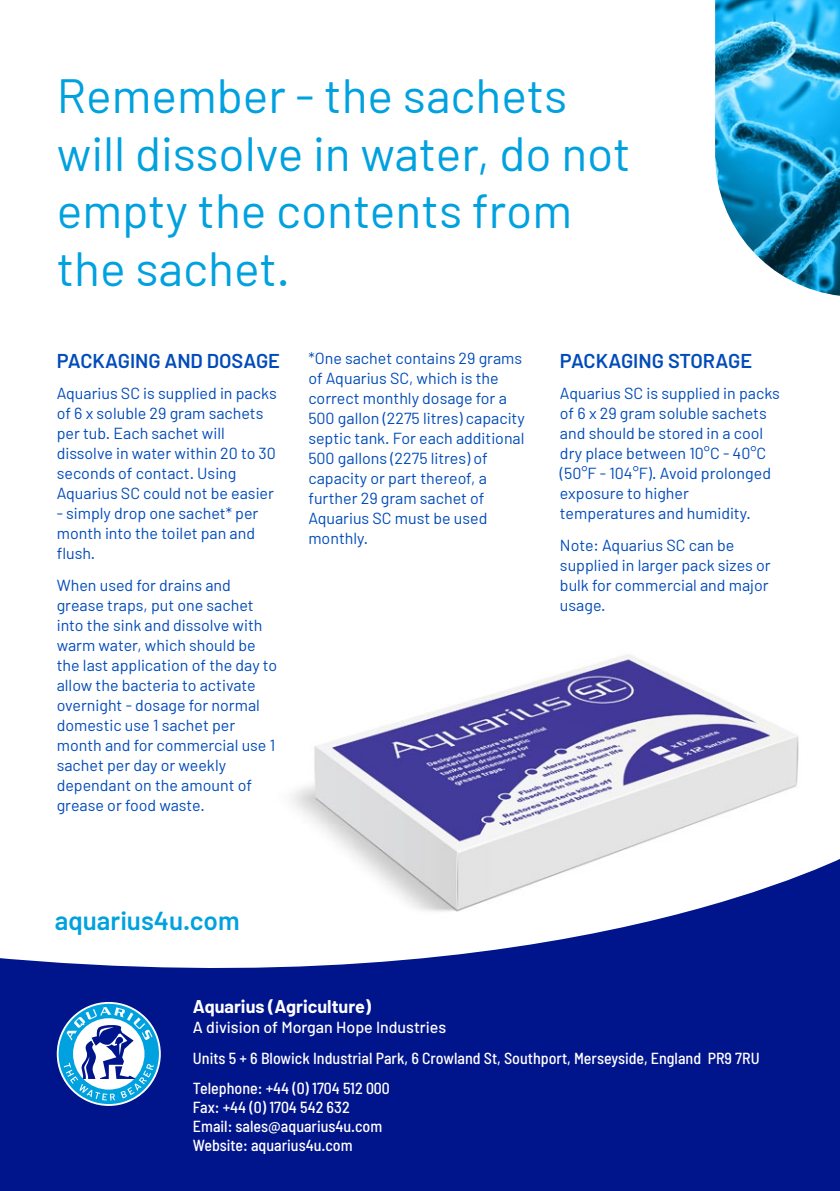
<style>
.page{position:relative;width:840px;height:1191px;background:#fff}
.page>*{position:absolute;margin:0;border:0;box-sizing:border-box;transform-origin:0 0}
.t1{font:48px/57.6px "Barlow";color:#00a1df}
.t2{font:600 26px "Barlow";color:#00a1df}
.t3{font:600 20px "Barlow";color:#004bba}
.t4{font:700 18px "Barlow";color:#fff}
.t5{font:16px/20px "Barlow";color:#004bba}
.t6{font:500 semi-condensed 16px "Barlow";color:#fff}
.t7{font:500 16px "Barlow";color:#fff}
</style>
<div class="page">
<img style="left:291px;top:655px;width:508px;height:195px">
<svg style="left:0;top:850px;width:839px;height:341px;fill:#00148b"></svg>
<svg style="left:57px;top:1002px;width:104px;height:104px"></svg>
<img style="left:715px;top:0;width:124px;height:296px">
<p class="t1" style="left:57px;top:66px;width:575px">Remember - the sachets will dissolve in water, do not empty the contents from the sachet.</p>
<p class="t3" style="left:57px;top:348px;width:224px">PACKAGING AND DOSAGE</p>
<p class="t5" style="left:57px;top:383px;width:221px">Aquarius SC is supplied in packs of 6 x soluble 29 gram sachets per tub. Each sachet will dissolve in water within 20 to 30 seconds of contact. Using<br>Aquarius SC could not be easier</p>
<p class="t5" style="left:57px;top:503px;width:203px">- simply drop one sachet* per month into the toilet pan and flush.</p>
<p class="t5" style="left:57px;top:574px;width:222px">When used for drains and grease traps, put one sachet into the sink and dissolve with warm water, which should be the last application of the day to allow the bacteria to activate overnight - dosage for normal domestic use 1 sachet per month and for commercial use 1 sachet per day or weekly dependant on the amount of grease or food waste.</p>
<p class="t5" style="left:308px;top:348px;width:218px">*One sachet contains 29 grams of Aquarius SC, which is the correct monthly dosage for a<br>500 gallon (2275 litres) capacity septic tank. For each additional<br>500 gallons (2275 litres) of capacity or part thereof, a further 29 gram sachet of<br>Aquarius SC must be used monthly.</p>
<p class="t3" style="left:559px;top:348px;width:193px">PACKAGING STORAGE</p>
<p class="t5" style="left:559px;top:383px;width:221px">Aquarius SC is supplied in packs of 6 x 29 gram soluble sachets and should be stored in a cool dry place between 10°C - 40°C (50°F - 104°F). Avoid prolonged exposure to higher temperatures and humidity.</p>
<p class="t5" style="left:559px;top:534px;width:212px">Note: Aquarius SC can be supplied in larger pack sizes or bulk for commercial and major usage.</p>
<p class="t2" style="left:55px;top:904px;width:186px">aquarius4u.com</p>
<p class="t4" style="left:193px;top:995px;width:180px">Aquarius (Agriculture)</p>
<p class="t7" style="left:193px;top:1017px;width:255px">A division of Morgan Hope Industries</p>
<p class="t6" style="left:193px;top:1048px;width:568px">Units 5 + 6 Blowick Industrial Park, 6 Crowland St, Southport, Merseyside, England PR9 7RU</p>
<p class="t6" style="left:193px;top:1078px;width:198px">Telephone: +44 (0) 1704 512 000</p>
<p class="t6" style="left:193px;top:1097px;width:158px">Fax: +44 (0) 1704 542 632</p>
<p class="t6" style="left:193px;top:1116px;width:191px">Email: sales@aquarius4u.com</p>
<p class="t6" style="left:193px;top:1135px;width:161px">Website: aquarius4u.com</p>
</div>
